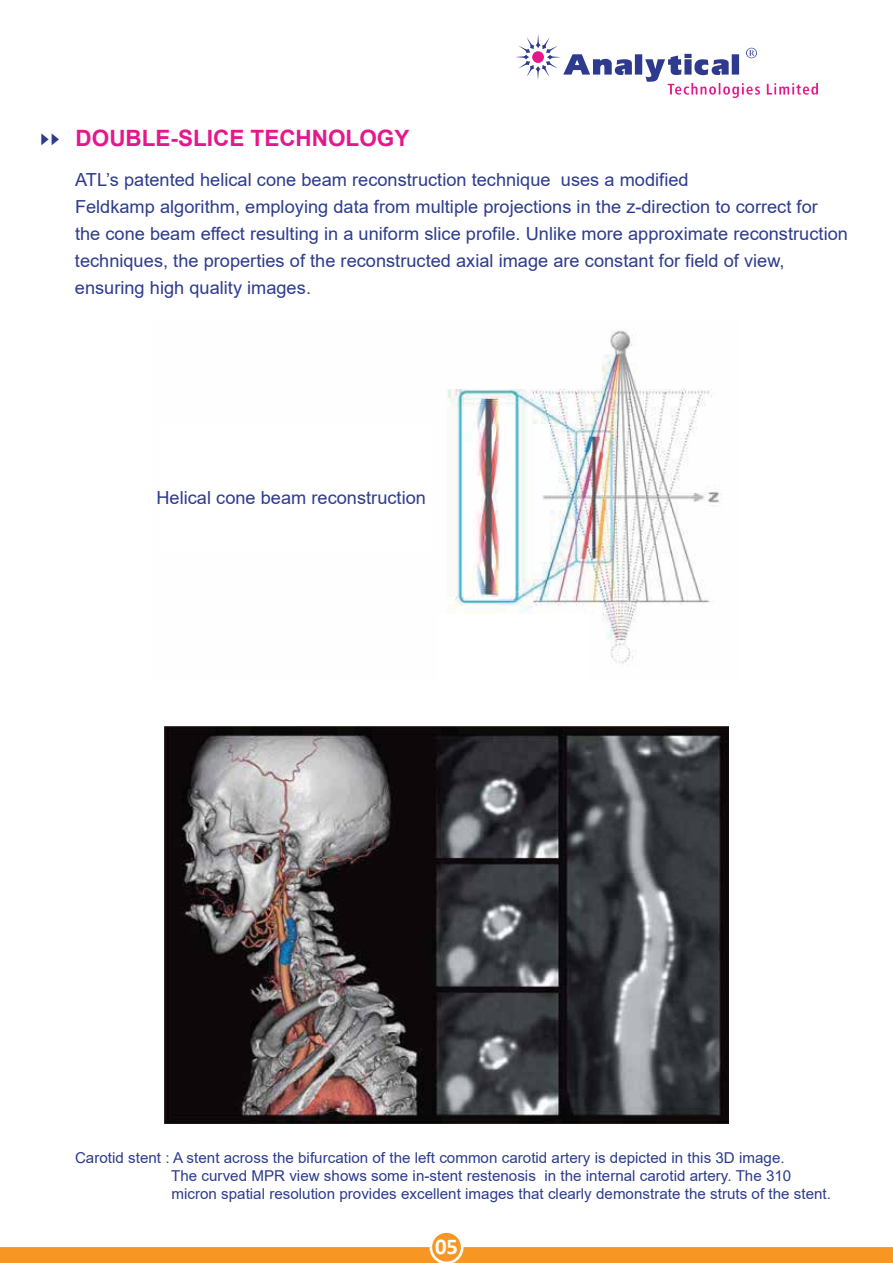
<style>
.page{position:relative;width:893px;height:1263px;background:#fff}
.page>*{position:absolute;margin:0;border:0;box-sizing:border-box;transform-origin:0 0}
.t1{font:700 22.65px "Calibri";color:#fff}
.t2{font:700 22.5px "Arial";color:#e6178b}
.t3{font:18px/27px "Arial";color:#2d3b8d}
.t4{font:15px/18px "Arial";color:#2d3b8d}
.s1{font-family:"Arial Narrow";font-weight:400;font-size:16.65px;color:#2d3b8d}
</style>
<div class="page">
<svg style="left:0;top:1247px;width:440px;height:16px"></svg>
<svg style="left:453px;top:1247px;width:440px;height:16px"></svg>
<div style="left:432px;top:1233px;width:29px;height:28px;background:#f89624;border-radius:50%"></div>
<svg style="left:767px;top:83px;width:51px;height:12px"></svg>
<svg style="left:515px;top:34px;width:245px;height:64px"></svg>
<div style="left:532px;top:51px;width:12px;height:12px;background:#e7168a;border-radius:50%"></div>
<img style="left:165px;top:726px;width:563px;height:397px">
<img style="left:447px;top:330px;width:275px;height:334px">
<div style="left:438px;top:614px;width:150px;height:65px;background:#fff"></div>
<p class="t2" style="left:41px;top:122px;width:369px"><span class="s1">►►</span> DOUBLE-SLICE TECHNOLOGY</p>
<p class="t3" style="left:75px;top:166px;width:774px">ATL’s patented helical cone beam reconstruction technique uses a modified<br>Feldkamp algorithm, employing data from multiple projections in the z-direction to correct for<br>the cone beam effect resulting in a uniform slice profile. Unlike more approximate reconstruction techniques, the properties of the reconstructed axial image are constant for field of view, ensuring high quality images.</p>
<p class="t3" style="left:156px;top:484px;width:271px">Helical cone beam reconstruction</p>
<p class="t4" style="left:171px;top:1149px;width:661px;text-indent:-96px">Carotid stent : A stent across the bifurcation of the left common carotid artery is depicted in this 3D image.<br>The curved MPR view shows some in-stent restenosis in the internal carotid artery. The 310 micron spatial resolution provides excellent images that clearly demonstrate the struts of the stent.</p>
<p class="t1" style="left:435px;top:1231px;width:24px">05</p>
</div>
